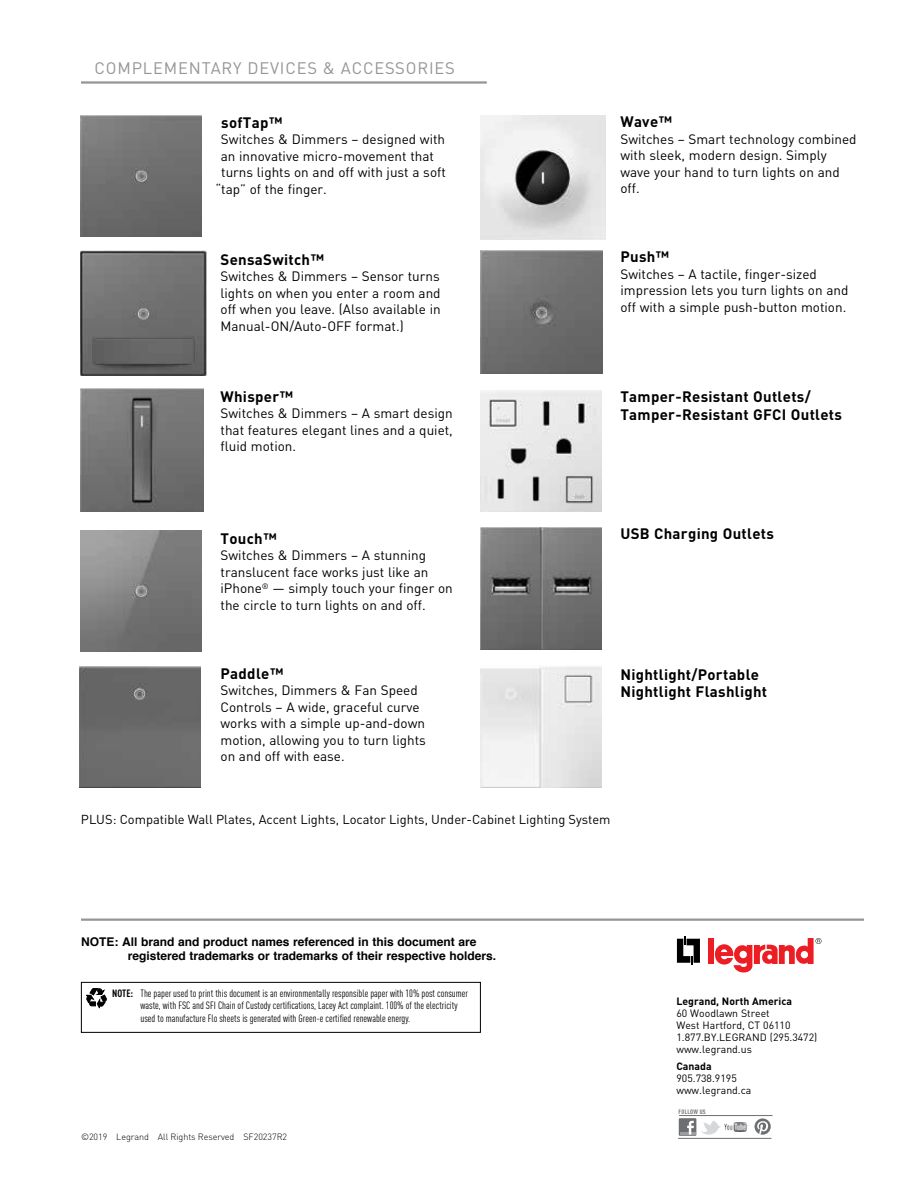
<style>
.page{position:relative;width:918px;height:1188px;background:#fff}
.page>*{position:absolute;margin:0;border:0;box-sizing:border-box;transform-origin:0 0}
.t1{font:16.5px "DIN Pro";letter-spacing:.05em;color:#939598}
.t2{font:700 15px/17.7px "DIN Pro";letter-spacing:.02em;color:#000}
.t3{font:13.5px/16.5px "DIN Pro";color:#000}
.t4{font:12.9px "DIN Pro";color:#000}
.t5{font:700 12px/14.4px "Helvetica";color:#000}
.t6{font:condensed 10.5px/12.6px "DIN Pro";color:#000}
.t7{font:10.5px/12px "DIN Pro";color:#000}
.t8{font:700 10.5px "DIN Pro";color:#000}
.t9{font:300 9px "DIN Pro";letter-spacing:-.005em;color:#000}
.t10{font:700 condensed 6.3px "DINOT";letter-spacing:.05em;color:#6d6e71}
.s1{font-weight:700}
</style>
<div class="page">
<svg style="left:677px;top:937px;width:23px;height:28px"></svg>
<div style="left:708px;top:938px;width:6px;height:26px;background:#ed1d24"></div>
<svg style="left:715px;top:938px;width:107px;height:35px"></svg>
<hr style="left:679px;top:1115px;width:93px;height:1px;background:#6d6e71">
<hr style="left:678px;top:1138px;width:93px;height:1px;background:#6d6e71">
<svg style="left:701px;top:1121px;width:19px;height:14px"></svg>
<div style="left:679px;top:1118px;width:17px;height:18px;background:#6d6e71"></div>
<hr style="left:680px;top:1132px;width:15px;height:3px;background:#9b9da0">
<svg style="left:687px;top:1121px;width:7px;height:14px"></svg>
<img style="left:724px;top:1122px;width:25px;height:9px">
<svg style="left:755px;top:1118px;width:16px;height:17px"></svg>
<div style="left:81px;top:982px;width:400px;height:51px;border:1px solid #000"></div>
<svg style="left:86px;top:988px;width:20px;height:20px"></svg>
<hr style="left:81px;top:919px;width:783px;height:2px;background:#939598">
<img style="left:80px;top:116px;width:122px;height:121px">
<img style="left:80px;top:251px;width:127px;height:125px">
<img style="left:80px;top:389px;width:123px;height:123px">
<img style="left:80px;top:530px;width:121px;height:122px">
<img style="left:480px;top:251px;width:123px;height:122px">
<img style="left:480px;top:116px;width:126px;height:124px">
<div style="left:80px;top:667px;width:121px;height:121px;background:#696969"></div>
<img style="left:481px;top:391px;width:121px;height:121px">
<img style="left:481px;top:528px;width:121px;height:121px">
<img style="left:481px;top:666px;width:121px;height:121px">
<hr style="left:81px;top:81px;width:406px;height:3px;background:#939598">
<p class="t1" style="left:94px;top:57px;width:362px">COMPLEMENTARY DEVICES &amp; ACCESSORIES</p>
<p class="t2" style="left:221px;top:113px;width:63px">sofTap™</p>
<p class="t3" style="left:221px;top:130px;width:226px">Switches &amp; Dimmers – designed with</p>
<p class="t3" style="left:221px;top:147px;width:215px">an innovative micro-movement that</p>
<p class="t3" style="left:221px;top:163px;width:226px">turns lights on and off with just a soft</p>
<p class="t3" style="left:215px;top:180px;width:113px">“tap” of the finger.</p>
<p class="t2" style="left:221px;top:250px;width:105px">SensaSwitch™</p>
<p class="t3" style="left:221px;top:267px;width:222px;text-align:justify">Switches &amp; Dimmers – Sensor turns lights on when you enter a room and off when you leave. (Also available in Manual-ON/Auto-OFF format.)</p>
<p class="t2" style="left:221px;top:387px;width:74px">Whisper™</p>
<p class="t3" style="left:221px;top:405px;width:234px;text-align:justify">Switches &amp; Dimmers – A smart design that features elegant lines and a quiet, fluid motion.</p>
<p class="t2" style="left:620px;top:112px;width:53px">Wave™</p>
<p class="t3" style="left:620px;top:130px;width:238px">Switches – Smart technology combined with sleek, modern design. Simply wave your hand to turn lights on and off.</p>
<p class="t2" style="left:620px;top:247px;width:51px">Push™</p>
<p class="t3" style="left:620px;top:265px;width:229px">Switches – A tactile, finger-sized impression lets you turn lights on and off with a simple push-button motion.</p>
<p class="t2" style="left:620px;top:387px;width:223px">Tamper-Resistant Outlets/<br>Tamper-Resistant GFCI Outlets</p>
<p class="t2" style="left:221px;top:529px;width:58px">Touch™</p>
<p class="t3" style="left:221px;top:546px;width:234px">Switches &amp; Dimmers – A stunning translucent face works just like an iPhone<sup>®</sup> — simply touch your finger on the circle to turn lights on and off.</p>
<p class="t2" style="left:620px;top:525px;width:155px">USB Charging Outlets</p>
<p class="t2" style="left:221px;top:664px;width:65px">Paddle™</p>
<p class="t3" style="left:221px;top:682px;width:207px">Switches, Dimmers &amp; Fan Speed<br>Controls – A wide, graceful curve works with a simple up-and-down motion, allowing you to turn lights on and off with ease.</p>
<p class="t2" style="left:620px;top:665px;width:148px">Nightlight/Portable<br>Nightlight Flashlight</p>
<p class="t4" style="left:81px;top:810px;width:531px">PLUS: Compatible Wall Plates, Accent Lights, Locator Lights, Under-Cabinet Lighting System</p>
<p class="t5" style="left:128px;top:934px;width:370px;text-indent:-46px">NOTE: All brand and product names referenced in this document are registered trademarks or trademarks of their respective holders.</p>
<p class="t6" style="left:140px;top:987px;width:329px;text-indent:-28px"><span class="s1">NOTE:</span> The paper used to print this document is an environmentally responsible paper with 10% post consumer waste, with FSC and SFI Chain of Custody certifications, Lacey Act complaint. 100% of the electricity used to manufacture Flo sheets is generated with Green-e certified renewable energy.</p>
<p class="t9" style="left:81px;top:1131px;width:208px">©2019 Legrand All Rights Reserved SF20237R2</p>
<p class="t8" style="left:676px;top:995px;width:117px">Legrand, North America</p>
<p class="t7" style="left:676px;top:1007px;width:143px">60 Woodlawn Street<br>West Hartford, CT 06110<br>1.877.BY.LEGRAND (295.3472) www.legrand.us</p>
<p class="t8" style="left:676px;top:1059px;width:37px">Canada</p>
<p class="t7" style="left:676px;top:1072px;width:77px">905.738.9195 www.legrand.ca</p>
<p class="t10" style="left:679px;top:1107px;width:29px">FOLLOW US</p>
</div>
